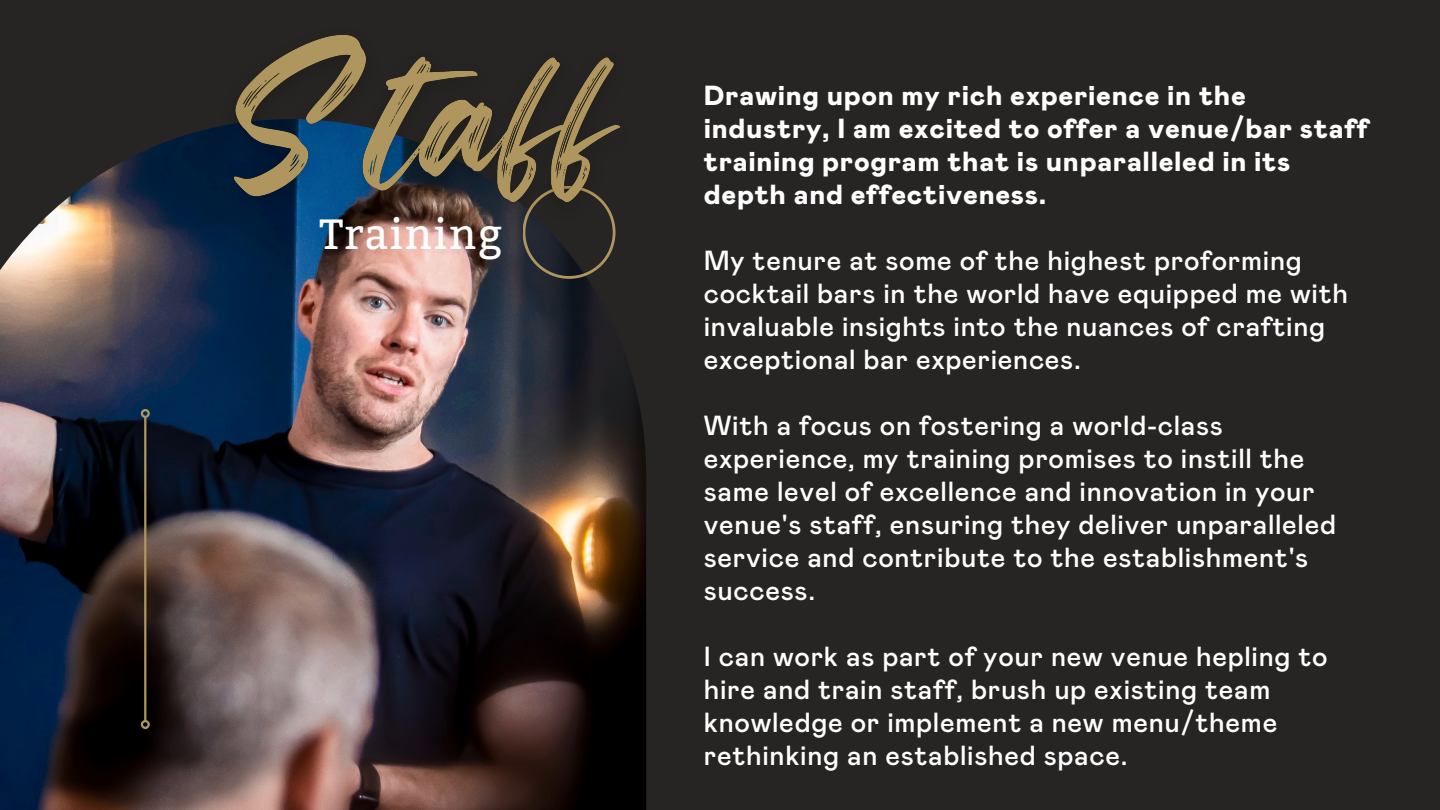
<style>
.page{position:relative;width:1440px;height:810px;background:#262524}
.page>*{position:absolute;margin:0;border:0;box-sizing:border-box;transform-origin:0 0}
.t1{font:42px "Bitter";letter-spacing:.025em;color:#fff}
.t2{font:500 27.6px/33px "Mabry Pro";letter-spacing:.025em;color:#fff}
.t3{font:900 27.6px/33px "Mabry Pro";letter-spacing:.025em;color:#fff}
</style>
<div class="page">
<img style="left:0;top:129px;width:646px;height:681px">
<svg style="left:523px;top:242px;width:93px;height:37px"></svg>
<hr style="left:144px;top:418px;width:2px;height:302px;background:#af965e">
<div style="left:141px;top:720px;width:9px;height:9px;border:2px solid #af965e;border-radius:50%"></div>
<div style="left:141px;top:409px;width:9px;height:9px;border:2px solid #af965e;border-radius:50%"></div>
<img style="left:209px;top:35px;width:437px;height:207px">
<h2 class="t1" style="left:319px;top:209px;width:184px">Training</h2>
<p class="t3" style="left:704px;top:80px;width:667px">Drawing upon my rich experience in the industry, I am excited to offer a venue/bar staff training program that is unparalleled in its depth and effectiveness.</p>
<p class="t2" style="left:704px;top:245px;width:646px">My tenure at some of the highest proforming cocktail bars in the world have equipped me with invaluable insights into the nuances of crafting exceptional bar experiences.</p>
<p class="t2" style="left:704px;top:410px;width:634px">With a focus on fostering a world-class experience, my training promises to instill the same level of excellence and innovation in your venue's staff, ensuring they deliver unparalleled service and contribute to the establishment's success.</p>
<p class="t2" style="left:704px;top:641px;width:625px">I can work as part of your new venue hepling to hire and train staff, brush up existing team knowledge or implement a new menu/theme rethinking an established space.</p>
</div>
